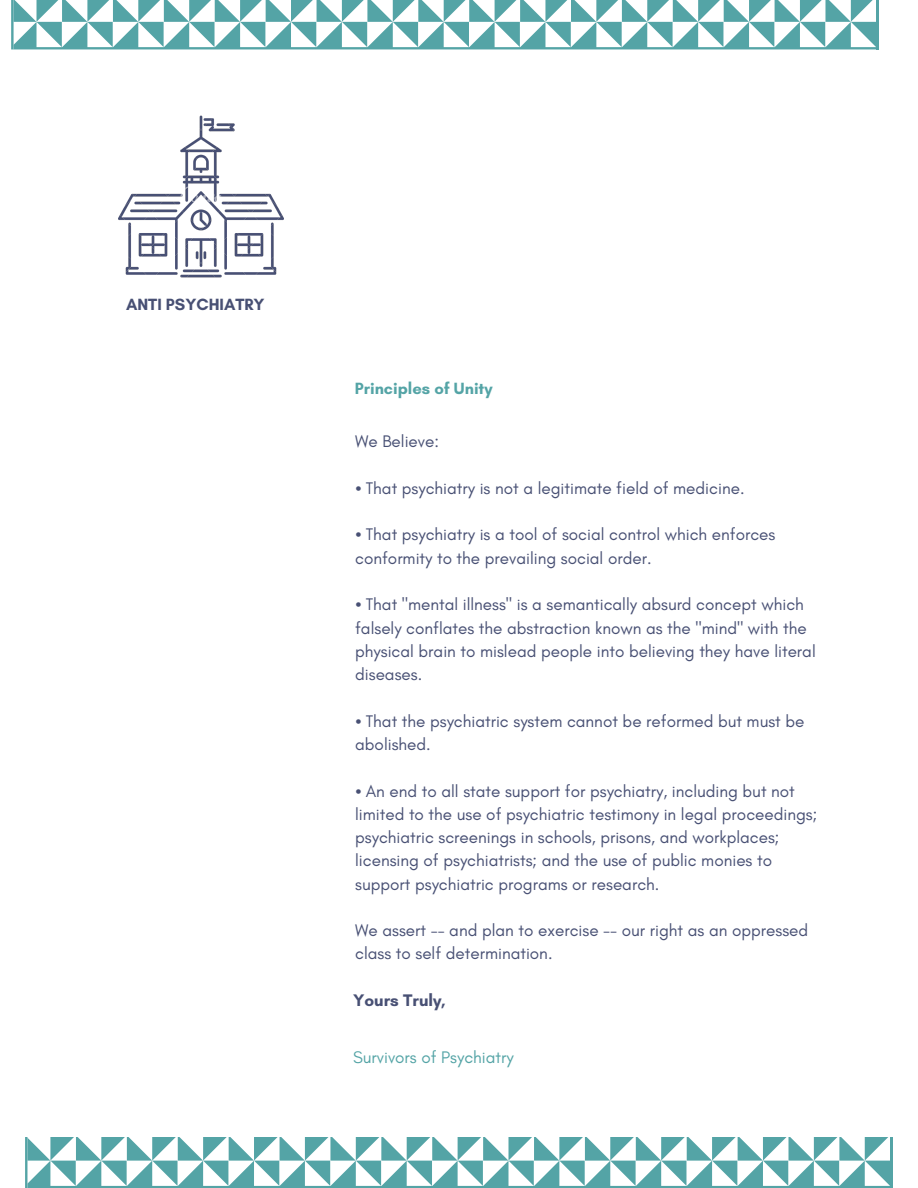
<style>
.page{position:relative;width:918px;height:1188px;background:#fff}
.page>*{position:absolute;margin:0;border:0;box-sizing:border-box;transform-origin:0 0}
.t1{font:17.1px/23.2px "Glacial Indifference";color:#485074}
.t2{font:17.1px "Glacial Indifference";color:#54a4a6}
.t3{font:700 17.1px "Glacial Indifference";color:#485074}
.t4{font:700 16.5px "Glacial Indifference";color:#54a4a6}
.t5{font:700 16.5px "Glacial Indifference";color:#485074}
.s1{font-family:"Free Serif"}
</style>
<div class="page">
<img style="left:118px;top:115px;width:165px;height:163px">
<svg style="left:865px;top:1137px;width:25px;height:51px"></svg>
<svg style="left:25px;top:1137px;width:840px;height:51px"></svg>
<hr style="left:890px;top:1137px;width:2px;height:51px;background:#54a4a6">
<svg style="left:11px;top:0;width:865px;height:49px"></svg>
<hr style="left:876px;top:0;width:3px;height:49px;background:#54a4a6">
<p class="t5" style="left:126px;top:294px;width:140px">ANTI PSYCHIATRY</p>
<p class="t4" style="left:355px;top:378px;width:139px">Principles of Unity</p>
<p class="t1" style="left:355px;top:430px;width:85px">We Believe:</p>
<p class="t1" style="left:355px;top:476px;width:391px"><span class="s1">⦁</span> That psychiatry is not a legitimate field of medicine.</p>
<p class="t1" style="left:355px;top:523px;width:422px"><span class="s1">⦁</span> That psychiatry is a tool of social control which enforces conformity to the prevailing social order.</p>
<p class="t1" style="left:355px;top:593px;width:462px"><span class="s1">⦁</span> That "mental illness" is a semantically absurd concept which falsely conflates the abstraction known as the "mind" with the physical brain to mislead people into believing they have literal diseases.</p>
<p class="t1" style="left:355px;top:709px;width:451px"><span class="s1">⦁</span> That the psychiatric system cannot be reformed but must be abolished.</p>
<p class="t1" style="left:355px;top:779px;width:464px"><span class="s1">⦁</span> An end to all state support for psychiatry, including but not limited to the use of psychiatric testimony in legal proceedings; psychiatric screenings in schools, prisons, and workplaces; licensing of psychiatrists; and the use of public monies to support psychiatric programs or research.</p>
<p class="t1" style="left:355px;top:919px;width:455px">We assert -- and plan to exercise -- our right as an oppressed class to self determination.</p>
<p class="t3" style="left:353px;top:990px;width:94px">Yours Truly,</p>
<p class="t2" style="left:353px;top:1047px;width:162px">Survivors of Psychiatry</p>
</div>
